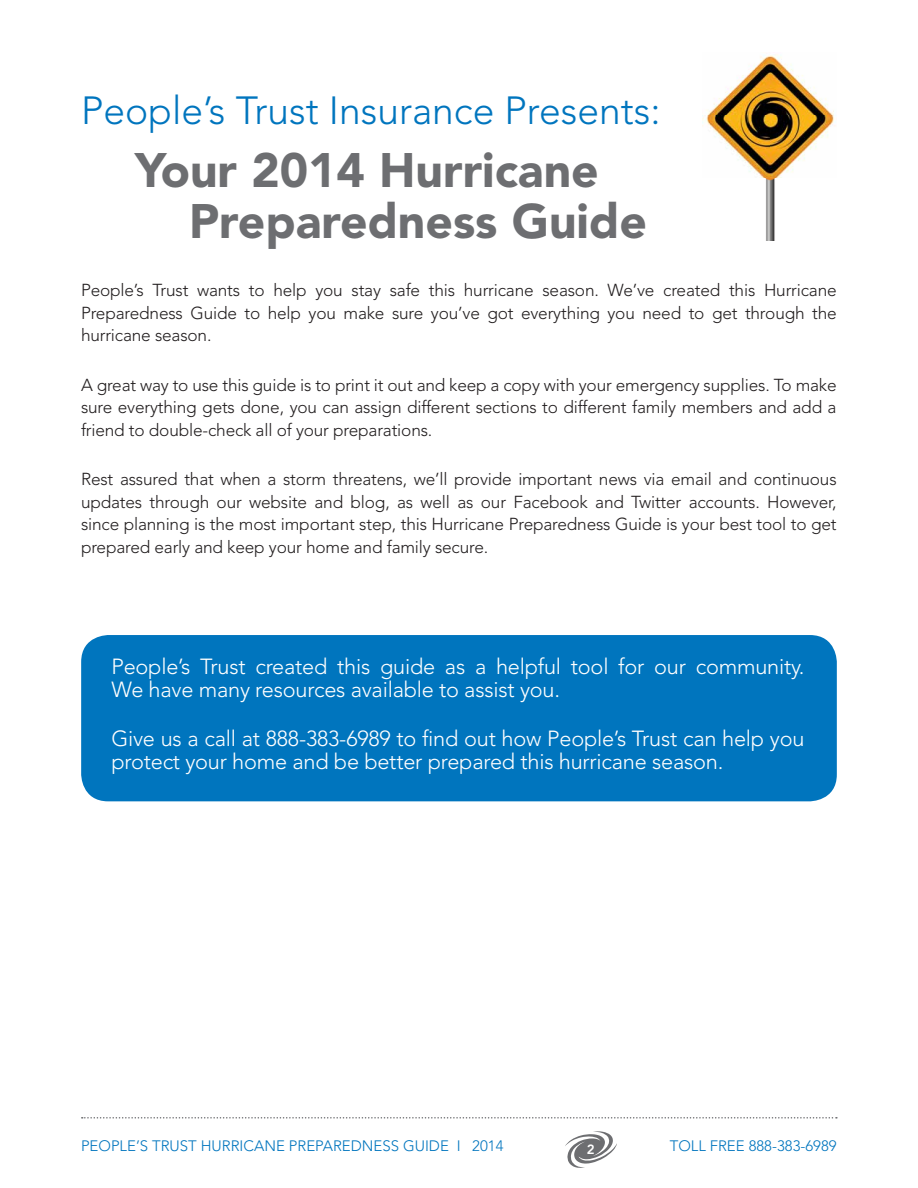
<style>
.page{position:relative;width:918px;height:1188px;background:#fff}
.page>*{position:absolute;margin:0;border:0;box-sizing:border-box;transform-origin:0 0}
.t1{font:900 48px/51.9px "Avenir";color:#6d6e71}
.t2{font:300 39px "Avenir";color:#0075be}
.t3{font:300 21.75px/22.5px "Avenir";letter-spacing:-.01em;color:#fff}
.t4{font:300 17.25px/22.5px "Avenir";letter-spacing:-.01em;color:#231f20;text-align:justify}
.t5{font:300 15px "Avenir";color:#0075be}
.t6{font:800 13.35px "Avenir";color:#fff}
</style>
<div class="page">
<svg style="left:565px;top:1131px;width:52px;height:37px"></svg>
<svg style="left:82px;top:1117px;width:755px;height:2px"></svg>
<img style="left:703px;top:54px;width:132px;height:187px">
<div style="left:81px;top:635px;width:756px;height:166px;background:#0075be;border-radius:27px"></div>
<h2 class="t2" style="left:81px;top:88px;width:581px">People’s Trust Insurance Presents:</h2>
<h1 class="t1" style="left:189px;top:143px;width:459px;text-indent:-54px">Your 2014 Hurricane<br>Preparedness Guide</h1>
<p class="t4" style="left:81px;top:279px;width:757px">People’s Trust wants to help you stay safe this hurricane season. We’ve created this Hurricane Preparedness Guide to help you make sure you’ve got everything you need to get through the hurricane season.</p>
<p class="t4" style="left:81px;top:373px;width:757px">A great way to use this guide is to print it out and keep a copy with your emergency supplies. To make sure everything gets done, you can assign different sections to different family members and add a friend to double-check all of your preparations.</p>
<p class="t4" style="left:81px;top:468px;width:757px">Rest assured that when a storm threatens, we’ll provide important news via email and continuous updates through our website and blog, as well as our Facebook and Twitter accounts. However, since planning is the most important step, this Hurricane Preparedness Guide is your best tool to get prepared early and keep your home and family secure.</p>
<p class="t3" style="left:111px;top:656px;width:695px">People’s Trust created this guide as a helpful tool for our community.<br>We have many resources available to assist you.</p>
<p class="t3" style="left:111px;top:728px;width:695px">Give us a call at 888-383-6989 to find out how People’s Trust can help you protect your home and be better prepared this hurricane season.</p>
<p class="t5" style="left:81px;top:1137px;width:424px">PEOPLE’S TRUST HURRICANE PREPAREDNESS GUIDE I 2014</p>
<p class="t6" style="left:587px;top:1141px;width:9px">2</p>
<p class="t5" style="left:670px;top:1137px;width:168px">TOLL FREE 888-383-6989</p>
</div>
